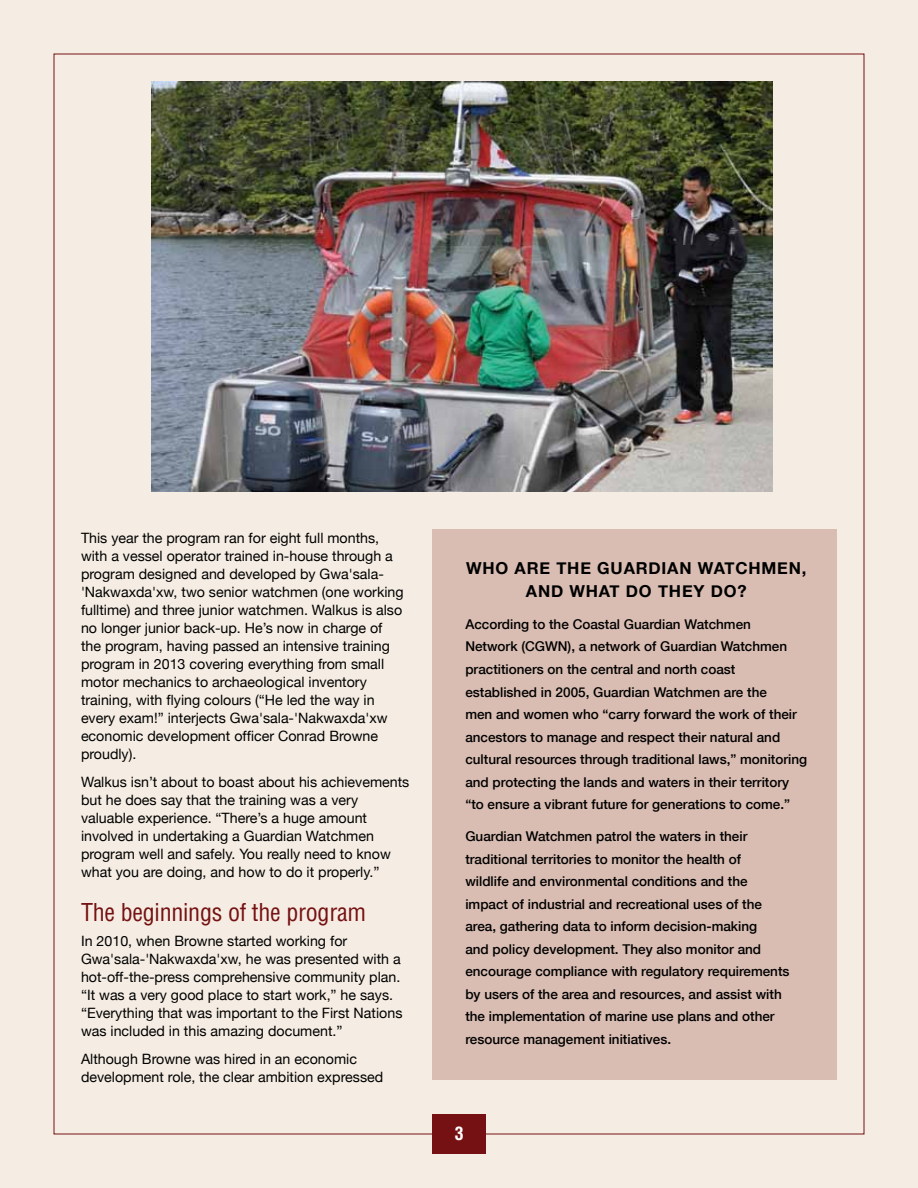
<style>
.page{position:relative;width:918px;height:1188px;background:#f5ede3}
.page>*{position:absolute;margin:0;border:0;box-sizing:border-box;transform-origin:0 0}
.t1{font:condensed 24px "Helvetica";letter-spacing:-.01em;color:#751112}
.t2{font:700 condensed 18px "Helvetica";color:#fff}
.t3{font:700 16.5px/22.5px "Helvetica Neue";letter-spacing:.05em;color:#000;text-align:center}
.t4{font:14.25px/18px "Helvetica Neue";color:#000}
.t5{font:500 13.5px/22.5px "Helvetica Neue";color:#000}
</style>
<div class="page">
<div style="left:432px;top:1115px;width:54px;height:39px;background:#751112"></div>
<div style="left:432px;top:530px;width:405px;height:550px;background:#d9bdb2"></div>
<img style="left:152px;top:81px;width:621px;height:410px">
<p class="t4" style="left:81px;top:530px;width:324px">This year the program ran for eight full months, with a vessel operator trained in-house through a program designed and developed by Gwa'sala-'Nakwaxda'xw, two senior watchmen (one working fulltime) and three junior watchmen. Walkus is also no longer junior back-up. He’s now in charge of the program, having passed an intensive training program in 2013 covering everything from small motor mechanics to archaeological inventory training, with flying colours (“He led the way in every exam!” interjects Gwa'sala-'Nakwaxda'xw economic development officer Conrad Browne proudly).</p>
<p class="t4" style="left:81px;top:774px;width:330px">Walkus isn’t about to boast about his achievements but he does say that the training was a very valuable experience. “There’s a huge amount involved in undertaking a Guardian Watchmen program well and safely. You really need to know what you are doing, and how to do it properly.”</p>
<h1 class="t1" style="left:81px;top:897px;width:287px">The beginnings of the program</h1>
<p class="t4" style="left:81px;top:933px;width:323px">In 2010, when Browne started working for Gwa'sala-'Nakwaxda'xw, he was presented with a hot-off-the-press comprehensive community plan. “It was a very good place to start work,” he says. “Everything that was important to the First Nations was included in this amazing document.”</p>
<p class="t4" style="left:81px;top:1051px;width:304px">Although Browne was hired in an economic development role, the clear ambition expressed</p>
<p class="t3" style="left:466px;top:558px;width:342px">WHO ARE THE GUARDIAN WATCHMEN,<br>AND WHAT DO THEY DO?</p>
<p class="t5" style="left:465px;top:612px;width:343px">According to the Coastal Guardian Watchmen<br>Network (CGWN), a network of Guardian Watchmen practitioners on the central and north coast established in 2005, Guardian Watchmen are the<br>men and women who “carry forward the work of their ancestors to manage and respect their natural and cultural resources through traditional laws,” monitoring and protecting the lands and waters in their territory “to ensure a vibrant future for generations to come.”</p>
<p class="t5" style="left:465px;top:825px;width:326px">Guardian Watchmen patrol the waters in their traditional territories to monitor the health of<br>wildlife and environmental conditions and the impact of industrial and recreational uses of the area, gathering data to inform decision-making<br>and policy development. They also monitor and encourage compliance with regulatory requirements by users of the area and resources, and assist with the implementation of marine use plans and other resource management initiatives.</p>
<p class="t2" style="left:455px;top:1123px;width:10px">3</p>
</div>
